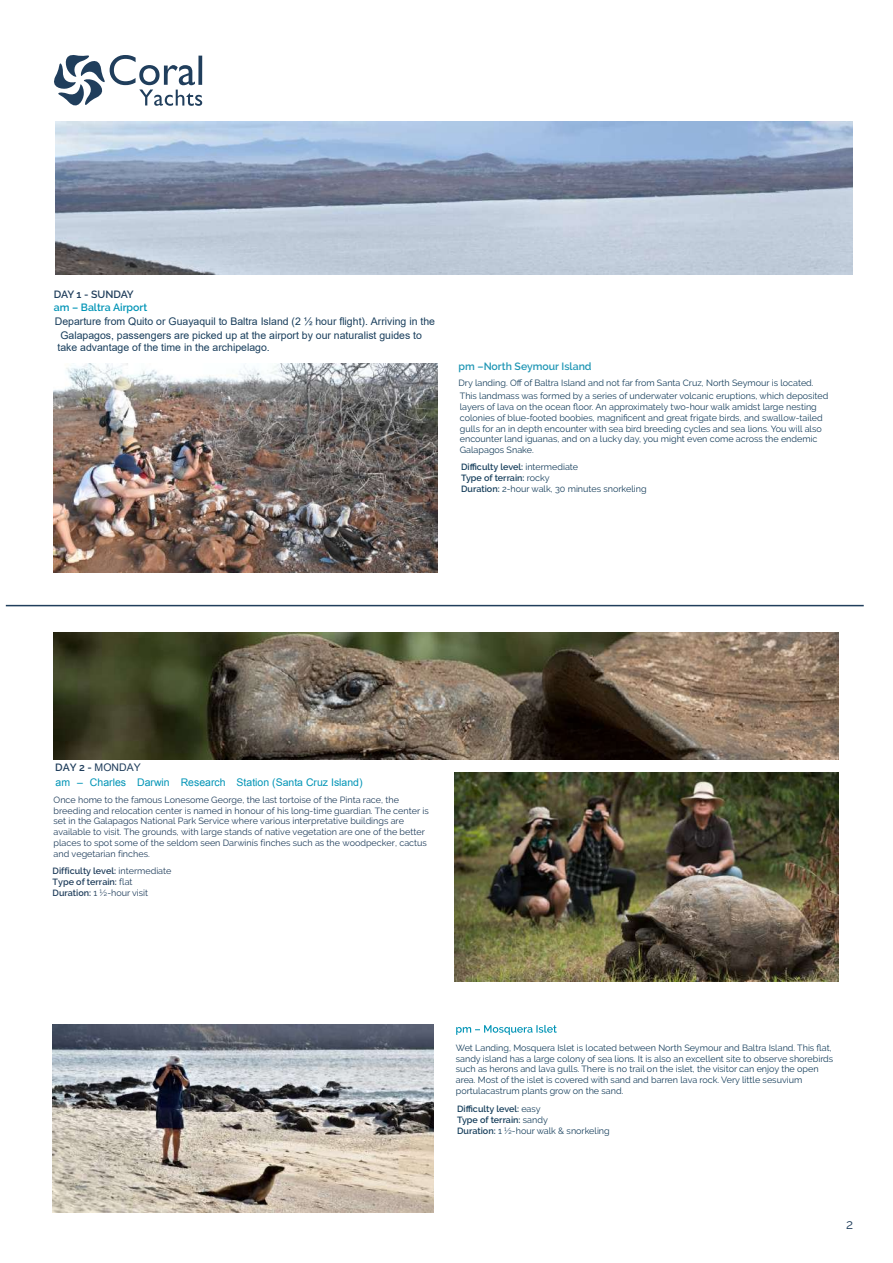
<style>
.page{position:relative;width:893px;height:1263px;background:#fff}
.page>*{position:absolute;margin:0;border:0;box-sizing:border-box;transform-origin:0 0}
.t1{font:13.5px "Raleway";color:#203e5c}
.t2{font:10.5px/12.9px "Arial";color:#193e5c}
.t3{font:10.5px/14.5px "Arial";color:#0094b6}
.t4{font:600 10.5px "Raleway";color:#2197b5}
.t5{font:600 10.5px "Raleway";color:#0094b6}
.t6{font:600 10.5px "Raleway";letter-spacing:-.025em;color:#203e5c}
.t7{font:9px/10.8px "Raleway";color:#173f5c}
.t8{font:9px/10.8px "Raleway";color:#203e5c}
.t9{font:600 9px/10.8px "Raleway";color:#173f5c}
.t10{font:600 9px/10.8px "Raleway";color:#203e5c}
.s1{font-weight:600}
.s2{font-family:"Raleway";font-weight:600;color:#203e5c}
.s3{color:#203e5c}
.s4{font-weight:400}
</style>
<div class="page">
<img style="left:53px;top:1025px;width:380px;height:188px">
<svg style="left:54px;top:55px;width:148px;height:51px"></svg>
<img style="left:54px;top:363px;width:383px;height:209px">
<img style="left:454px;top:772px;width:384px;height:210px">
<hr style="left:6px;top:605px;width:858px;height:1px;background:#203e5c">
<svg style="left:456px;top:1025px;width:101px;height:10px"></svg>
<img style="left:53px;top:632px;width:786px;height:127px">
<img style="left:56px;top:122px;width:796px;height:152px">
<p class="t6" style="left:54px;top:288px;width:81px">DAY 1 - SUNDAY</p>
<p class="t5" style="left:54px;top:301px;width:95px">am – Baltra Airport</p>
<p class="t2" style="left:55px;top:315px;width:382px">Departure from Quito or Guayaquil to Baltra Island (2 ½ hour flight). Arriving in the<br>Galapagos, passengers are picked up at the airport by our naturalist guides to take advantage of the time in the archipelago.</p>
<p class="t4" style="left:458px;top:360px;width:135px">pm –North Seymour Island</p>
<p class="t7" style="left:458px;top:376px;width:371px;line-height:13.4px">Dry landing. Off of Baltra Island and not far from Santa Cruz, North Seymour is located.<br>This landmass was formed by a series of underwater volcanic eruptions, which deposited</p>
<p class="t7" style="left:460px;top:401px;width:364px">layers of lava on the ocean floor. An approximately two-hour walk amidst large nesting colonies of blue-footed boobies, magnificent and great frigate birds, and swallow-tailed gulls for an in depth encounter with sea bird breeding cycles and sea lions. You will also encounter land iguanas, and on a lucky day, you might even come across the endemic Galapagos Snake.</p>
<p class="t7" style="left:461px;top:461px;width:187px"><span class="s1">Difficulty level:</span> intermediate<br><span class="s1">Type of terrain:</span> rocky<br><span class="s1">Duration:</span> 2-hour walk, 30 minutes snorkeling</p>
<p class="t3" style="left:55px;top:760px;width:309px"><span class="s2">DAY 2 -</span> <span class="s3">MONDAY<br></span>am – Charles Darwin Research Station (Santa Cruz Island)</p>
<p class="t8" style="left:54px;top:794px;width:377px">Once home to the famous Lonesome George, the last tortoise of the Pinta race, the breeding and relocation center is named in honour of his long-time guardian. The center is set in the Galapagos National Park Service where various interpretative buildings are available to visit. The grounds, with large stands of native vegetation are one of the better places to spot some of the seldom seen Darwinís finches such as the woodpecker, cactus and vegetarian finches.</p>
<p class="t10" style="left:53px;top:866px;width:120px">Difficulty level: <span class="s4">intermediate<br></span>Type of terrain: <span class="s4">flat<br></span>Duration: <span class="s4">1 ½-hour visit</span></p>
<p class="t7" style="left:456px;top:1042px;width:379px">Wet Landing, Mosquera Islet is located between North Seymour and Baltra Island. This flat, sandy island has a large colony of sea lions. It is also an excellent site to observe shorebirds such as herons and lava gulls. There is no trail on the islet, the visitor can enjoy the open area. Most of the islet is covered with sand and barren lava rock. Very little sesuvium portulacastrum plants grow on the sand.</p>
<p class="t9" style="left:457px;top:1104px;width:154px">Difficulty level: <span class="s4">easy<br></span>Type of terrain: <span class="s4">sandy<br></span>Duration: <span class="s4">1 ½-hour walk &amp; snorkeling</span></p>
<h1 class="t1" style="left:846px;top:1216px;width:9px">2</h1>
</div>
